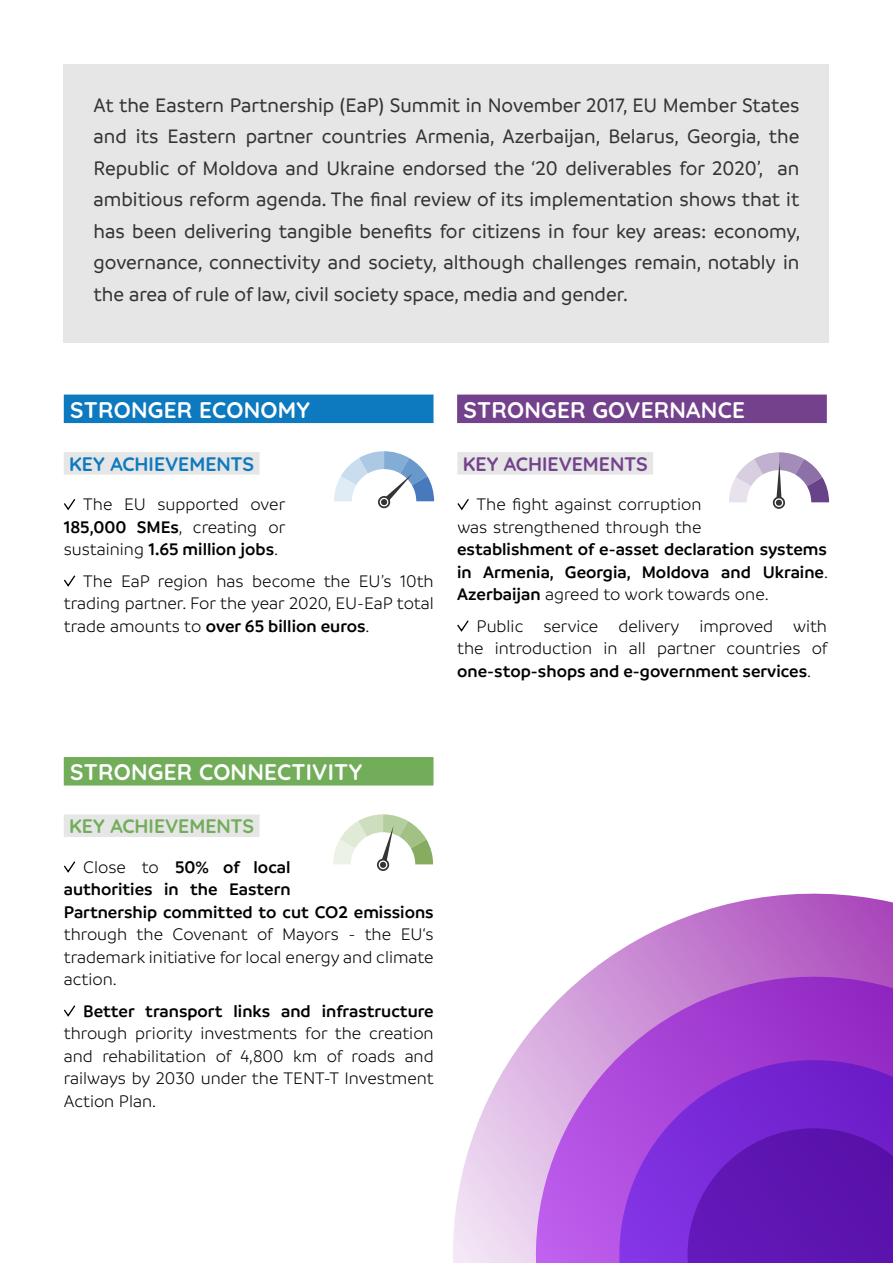
<style>
.page{position:relative;width:893px;height:1263px;background:#fff}
.page>*{position:absolute;margin:0;border:0;box-sizing:border-box;transform-origin:0 0}
.t1{font:700 22.5px "Quicksand";letter-spacing:.01em;color:#fff}
.t2{font:500 21px/31.5px "Branding";color:#333;text-align:justify}
.t3{font:700 19.5px "Quicksand";letter-spacing:-.005em;color:#0d7abf}
.t4{font:700 19.5px "Quicksand";letter-spacing:-.005em;color:#74418d}
.t5{font:700 19.5px "Quicksand";letter-spacing:-.005em;color:#72ad5a}
.t6{font:300 18px/22.5px "Branding";color:#000;text-align:justify}
.t7{font:600 18px/22.5px "Branding";color:#000;text-align:justify}
.s1{font-weight:600}
.s2{font-weight:300}
</style>
<div class="page">
<svg style="left:433px;top:863px;width:460px;height:400px"></svg>
<svg style="left:498px;top:939px;width:395px;height:324px;background:#c98cdd"></svg>
<svg style="left:593px;top:1034px;width:300px;height:229px;background:#973dd7"></svg>
<svg style="left:670px;top:1111px;width:223px;height:152px;background:#651abc"></svg>
<svg style="left:378px;top:496px;width:12px;height:12px"></svg>
<svg style="left:334px;top:451px;width:100px;height:54px"></svg>
<div style="left:64px;top:64px;width:765px;height:278px;background:#e6e6e6"></div>
<div style="left:64px;top:395px;width:369px;height:28px;background:#0d7abf"></div>
<div style="left:64px;top:452px;width:196px;height:23px;background:#e6e6e6"></div>
<svg style="left:64px;top:499px;width:12px;height:12px"></svg>
<svg style="left:63px;top:575px;width:13px;height:12px"></svg>
<div style="left:457px;top:395px;width:370px;height:28px;background:#74418d"></div>
<div style="left:457px;top:452px;width:196px;height:23px;background:#e6e6e6"></div>
<svg style="left:457px;top:499px;width:12px;height:12px"></svg>
<svg style="left:457px;top:620px;width:12px;height:12px"></svg>
<div style="left:64px;top:757px;width:369px;height:28px;background:#72ad5a"></div>
<div style="left:64px;top:814px;width:196px;height:23px;background:#e6e6e6"></div>
<svg style="left:63px;top:861px;width:13px;height:12px"></svg>
<svg style="left:63px;top:1005px;width:13px;height:12px"></svg>
<svg style="left:729px;top:452px;width:100px;height:57px"></svg>
<svg style="left:377px;top:859px;width:12px;height:12px"></svg>
<svg style="left:333px;top:814px;width:100px;height:54px"></svg>
<p class="t2" style="left:94px;top:89px;width:708px">At the Eastern Partnership (EaP) Summit in November 2017, EU Member States and its Eastern partner countries Armenia, Azerbaijan, Belarus, Georgia, the Republic of Moldova and Ukraine endorsed the ‘20 deliverables for 2020’, an ambitious reform agenda. The final review of its implementation shows that it has been delivering tangible benefits for citizens in four key areas: economy, governance, connectivity and society, although challenges remain, notably in the area of rule of law, civil society space, media and gender.</p>
<p class="t1" style="left:70px;top:391px;width:241px">STRONGER ECONOMY</p>
<p class="t3" style="left:69px;top:448px;width:186px">KEY ACHIEVEMENTS</p>
<p class="t6" style="left:64px;top:493px;width:223px;text-indent:19px">The EU supported over <span class="s1">185,000 SMEs</span>, creating or sustaining <span class="s1">1.65 million jobs</span>.</p>
<p class="t6" style="left:64px;top:570px;width:371px;text-indent:19px">The EaP region has become the EU’s 10th trading partner. For the year 2020, EU-EaP total trade amounts to <span class="s1">over 65 billion euros</span>.</p>
<p class="t1" style="left:464px;top:391px;width:283px">STRONGER GOVERNANCE</p>
<p class="t4" style="left:463px;top:448px;width:186px">KEY ACHIEVEMENTS</p>
<p class="t6" style="left:457px;top:493px;width:246px;text-align:right">The fight against corruption was strengthened through the</p>
<p class="t7" style="left:457px;top:538px;width:372px">establishment of e-asset declaration systems in Armenia, Georgia, Moldova and Ukraine<span class="s2">.<br></span>Azerbaijan <span class="s2">agreed to work towards one.</span></p>
<p class="t6" style="left:457px;top:615px;width:372px;text-indent:19px">Public service delivery improved with the introduction in all partner countries of <span class="s1">one-stop-shops and e-government services</span>.</p>
<p class="t1" style="left:70px;top:754px;width:293px">STRONGER CONNECTIVITY</p>
<p class="t5" style="left:69px;top:810px;width:186px">KEY ACHIEVEMENTS</p>
<p class="t7" style="left:64px;top:856px;width:371px;text-align:left;text-indent:19px"><span class="s2">Close to</span> 50% of local<br>authorities in the Eastern<br>Partnership committed to cut CO2 emissions</p>
<p class="t6" style="left:64px;top:923px;width:371px">through the Covenant of Mayors - the EU‘s trademark initiative for local energy and climate action.</p>
<p class="t7" style="left:83px;top:1000px;width:352px">Better transport links and infrastructure</p>
<p class="t6" style="left:64px;top:1022px;width:371px">through priority investments for the creation and rehabilitation of 4,800 km of roads and railways by 2030 under the TENT-T Investment Action Plan.</p>
</div>
